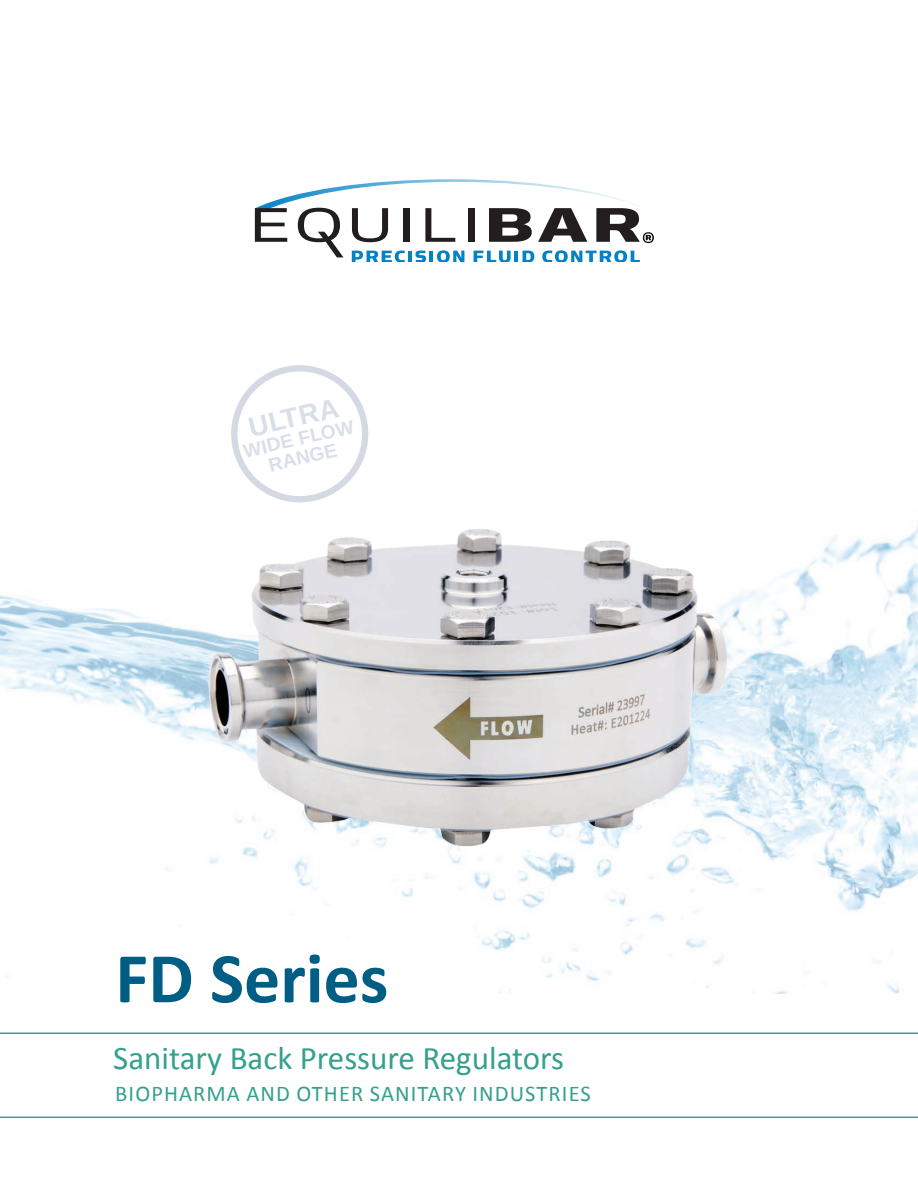
<style>
.page{position:relative;width:918px;height:1188px;background:#fff}
.page>*{position:absolute;margin:0;border:0;box-sizing:border-box;transform-origin:0 0}
.t1{font:700 72px "Calibri";color:#005e84}
.t2{font:33px "Calibri";color:#34a08d}
.t3{font:700 27.6px "Liberation Sans";color:#d9dfe9}
.t4{font:22.5px "Calibri";letter-spacing:.05em;color:#34a08d}
.t5{font:700 19.2px/19.2px "Liberation Sans";color:#d9dfe9;text-align:center}
</style>
<div class="page">
<img style="left:0;top:524px;width:918px;height:469px">
<svg style="left:231px;top:365px;width:138px;height:138px"></svg>
<svg style="left:255px;top:179px;width:399px;height:83px"></svg>
<hr style="left:0;top:1032px;width:918px;height:2px;background:#34a08d">
<hr style="left:0;top:1117px;width:918px;height:1px;background:#34a08d">
<img style="left:205px;top:524px;width:528px;height:329px">
<p class="t3" style="left:245px;top:409px;width:93px;rotate:-13deg">ULTRA</p>
<p class="t5" style="left:242px;top:442px;width:114px;rotate:-13deg">WIDE FLOW<br>RANGE</p>
<h1 class="t1" style="left:115px;top:932px;width:275px">FD Series</h1>
<h2 class="t2" style="left:113px;top:1037px;width:452px">Sanitary Back Pressure Regulators</h2>
<p class="t4" style="left:115px;top:1079px;width:477px">BIOPHARMA AND OTHER SANITARY INDUSTRIES</p>
</div>
